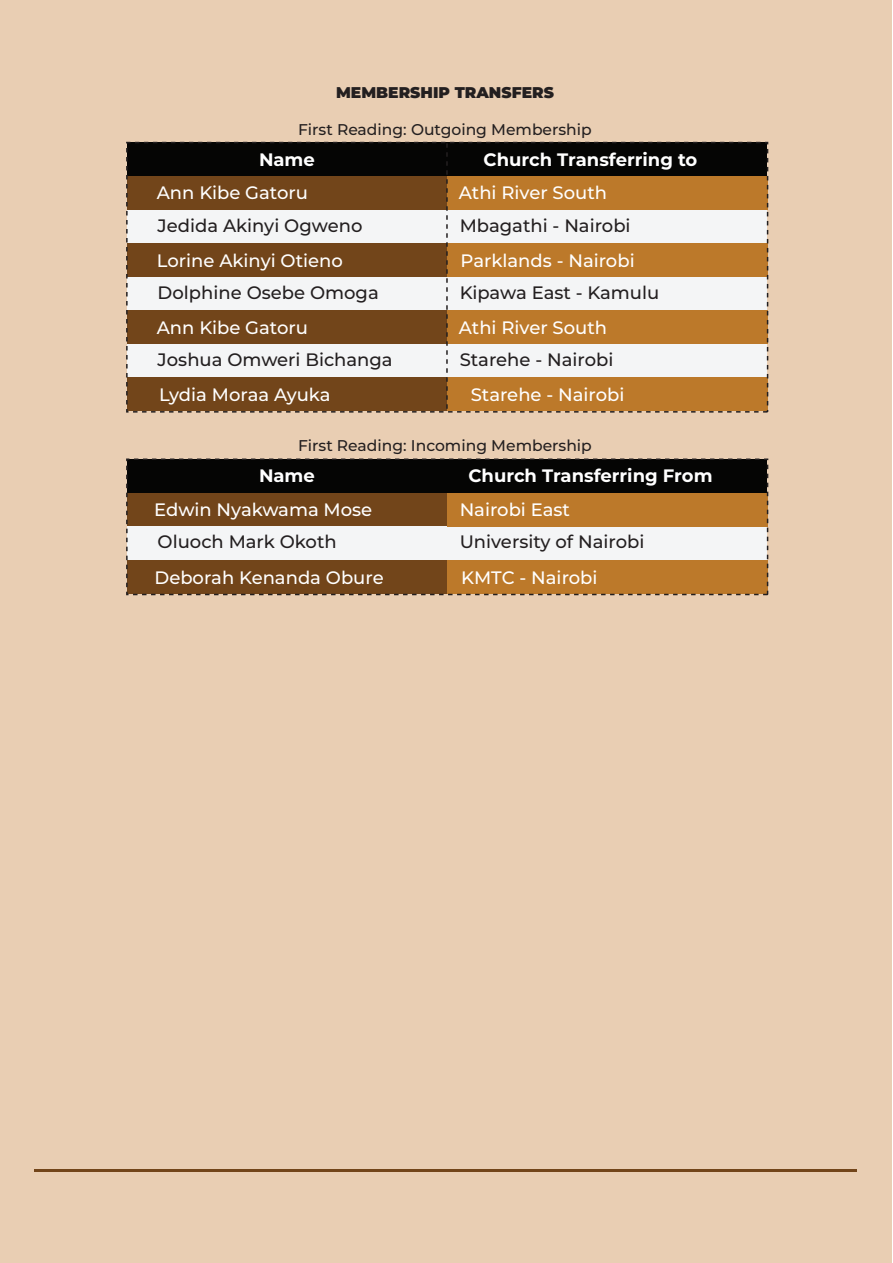
<style>
.page{position:relative;width:893px;height:1263px;background:#fff}
.page>*{position:absolute;margin:0;border:0;box-sizing:border-box;transform-origin:0 0}
.t1{font:500 18px "Montserrat";color:#fff}
.t2{font:500 18px "Montserrat";color:#231f20}
.t3{font:700 18px "Montserrat";color:#fff}
.t4{font:500 15.6px "Montserrat";color:#231f20}
.t5{font:900 15.6px "Montserrat";color:#231f20}
</style>
<div class="page">
<div style="left:0;top:0;width:892px;height:1263px;background:#e9ceb3"></div>
<div style="left:127px;top:176px;width:319px;height:33px;background:#72451a"></div>
<div style="left:127px;top:143px;width:640px;height:33px;background:#050504"></div>
<div style="left:127px;top:210px;width:640px;height:33px;background:#f4f5f6"></div>
<div style="left:447px;top:176px;width:320px;height:33px;background:#bc792a"></div>
<div style="left:127px;top:244px;width:319px;height:33px;background:#72451a"></div>
<div style="left:127px;top:277px;width:640px;height:34px;background:#f4f5f6"></div>
<div style="left:447px;top:244px;width:320px;height:33px;background:#bc792a"></div>
<div style="left:127px;top:310px;width:319px;height:34px;background:#72451a"></div>
<div style="left:127px;top:344px;width:640px;height:33px;background:#f4f5f6"></div>
<div style="left:447px;top:310px;width:320px;height:34px;background:#bc792a"></div>
<div style="left:127px;top:378px;width:319px;height:33px;background:#72451a"></div>
<div style="left:447px;top:378px;width:320px;height:33px;background:#bc792a"></div>
<div style="left:126px;top:142px;width:642px;height:271px;border:2px dashed #231f20"></div>
<svg style="left:446px;top:143px;width:2px;height:270px"></svg>
<div style="left:127px;top:493px;width:319px;height:33px;background:#72451a"></div>
<div style="left:127px;top:459px;width:640px;height:33px;background:#050504"></div>
<div style="left:127px;top:527px;width:640px;height:33px;background:#f4f5f6"></div>
<div style="left:447px;top:493px;width:320px;height:33px;background:#bc792a"></div>
<div style="left:127px;top:560px;width:319px;height:34px;background:#72451a"></div>
<div style="left:447px;top:560px;width:320px;height:34px;background:#bc792a"></div>
<div style="left:126px;top:458px;width:642px;height:137px;border:2px dashed #231f20"></div>
<hr style="left:34px;top:1169px;width:822px;height:3px;background:#72451a">
<p class="t5" style="left:336px;top:81px;width:219px">MEMBERSHIP TRANSFERS</p>
<p class="t4" style="left:298px;top:119px;width:295px">First Reading: Outgoing Membership</p>
<p class="t3" style="left:259px;top:146px;width:57px">Name</p>
<p class="t3" style="left:484px;top:146px;width:215px">Church Transferring to</p>
<p class="t1" style="left:157px;top:180px;width:153px">Ann Kibe Gatoru</p>
<p class="t1" style="left:459px;top:180px;width:150px">Athi River South</p>
<p class="t2" style="left:158px;top:213px;width:206px">Jedida Akinyi Ogweno</p>
<p class="t2" style="left:460px;top:213px;width:172px">Mbagathi - Nairobi</p>
<p class="t1" style="left:157px;top:248px;width:188px">Lorine Akinyi Otieno</p>
<p class="t1" style="left:461px;top:248px;width:176px">Parklands - Nairobi</p>
<p class="t2" style="left:158px;top:280px;width:223px">Dolphine Osebe Omoga</p>
<p class="t2" style="left:460px;top:280px;width:201px">Kipawa East - Kamulu</p>
<p class="t1" style="left:157px;top:315px;width:153px">Ann Kibe Gatoru</p>
<p class="t1" style="left:459px;top:315px;width:150px">Athi River South</p>
<p class="t2" style="left:158px;top:347px;width:237px">Joshua Omweri Bichanga</p>
<p class="t2" style="left:460px;top:347px;width:155px">Starehe - Nairobi</p>
<p class="t1" style="left:159px;top:382px;width:173px">Lydia Moraa Ayuka</p>
<p class="t1" style="left:471px;top:382px;width:155px">Starehe - Nairobi</p>
<p class="t4" style="left:298px;top:434px;width:295px">First Reading: Incoming Membership</p>
<p class="t3" style="left:259px;top:463px;width:57px">Name</p>
<p class="t3" style="left:468px;top:463px;width:246px">Church Transferring From</p>
<p class="t1" style="left:154px;top:497px;width:220px">Edwin Nyakwama Mose</p>
<p class="t1" style="left:460px;top:497px;width:112px">Nairobi East</p>
<p class="t2" style="left:158px;top:529px;width:181px">Oluoch Mark Okoth</p>
<p class="t2" style="left:460px;top:529px;width:186px">University of Nairobi</p>
<p class="t1" style="left:154px;top:565px;width:231px">Deborah Kenanda Obure</p>
<p class="t1" style="left:461px;top:565px;width:138px">KMTC - Nairobi</p>
</div>
